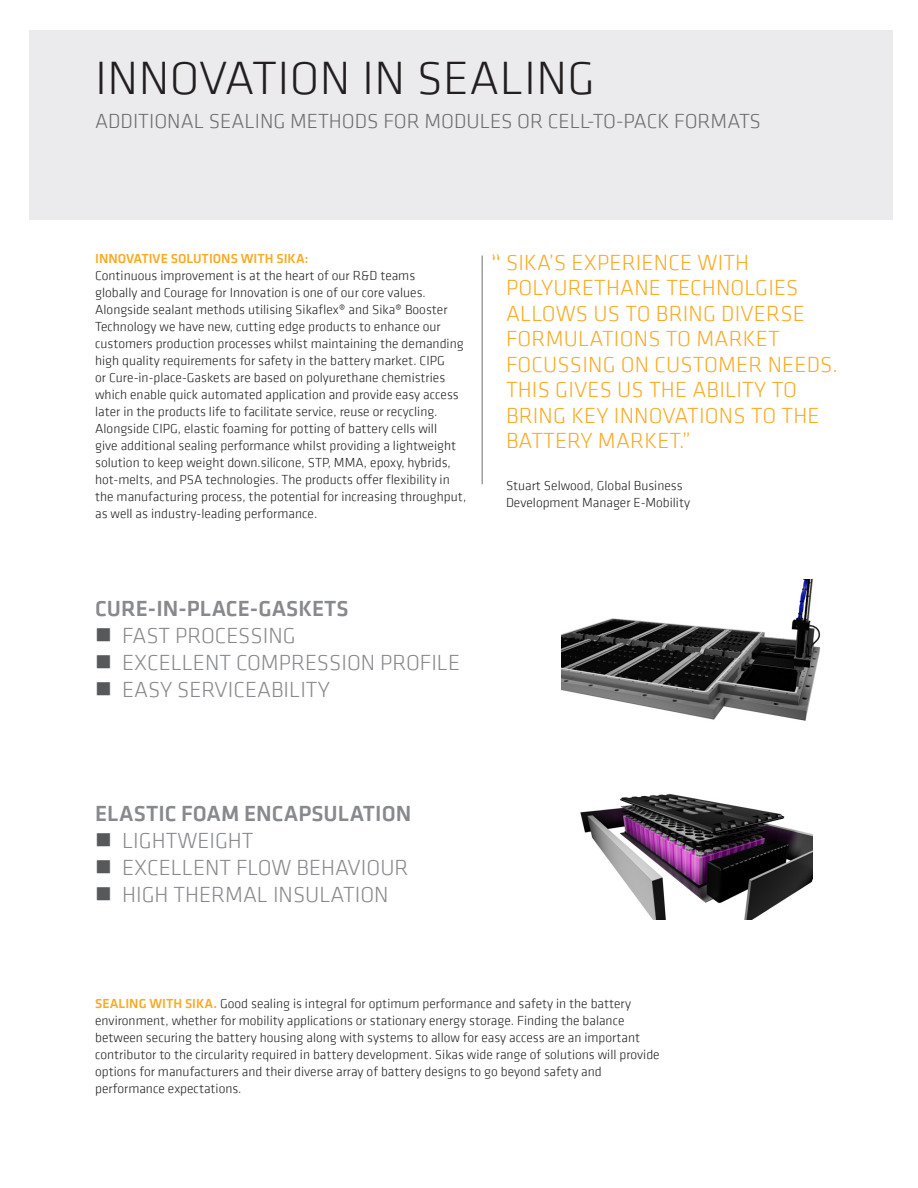
<style>
.page{position:relative;width:918px;height:1188px;background:#fff}
.page>*{position:absolute;margin:0;border:0;box-sizing:border-box;transform-origin:0 0}
.t1{font:300 48px "Klavika Web Basic";letter-spacing:.01em;color:#231f20}
.t2{font:300 22.5px "Klavika Web Basic";letter-spacing:.01em;color:#faab24}
.t3{font:300 22.5px "Klavika Web Basic";color:#87898c}
.t4{font:500 22.5px "Klavika Web Basic";color:#87898c}
.SI_Klavica_Subline{font:300 21px "Klavika Web Basic";color:#6c6d70}
.t5{font:300 13.5px/17px "Klavika Web Basic";color:#231f20}
.t6{font:500 13.5px "Klavika Web Basic";color:#faab24}
.s1{font-weight:500;color:#faab24}
</style>
<div class="page">
<div style="left:30px;top:30px;width:863px;height:189px;background:#e6e7e9"></div>
<img style="left:561px;top:579px;width:260px;height:142px">
<img style="left:581px;top:794px;width:231px;height:125px">
<hr style="left:482px;top:256px;width:1px;height:228px;background:#6c6d70">
<p class="t1" style="left:95px;top:49px;width:501px">INNOVATION IN SEALING</p>
<p class="SI_Klavica_Subline" style="left:95px;top:108px;width:667px">ADDITIONAL SEALING METHODS FOR MODULES OR CELL-TO-PACK FORMATS</p>
<p class="t6" style="left:95px;top:250px;width:215px">INNOVATIVE SOLUTIONS WITH SIKA:</p>
<p class="t5" style="left:95px;top:267px;width:322px">Continuous improvement is at the heart of our R&amp;D teams</p>
<p class="t5" style="left:95px;top:284px;width:332px">globally and Courage for Innovation is one of our core values.</p>
<p class="t5" style="left:95px;top:301px;width:354px">Alongside sealant methods utilising Sikaflex® and Sika® Booster</p>
<p class="t5" style="left:95px;top:318px;width:347px">Technology we have new, cutting edge products to enhance our</p>
<p class="t5" style="left:95px;top:335px;width:373px">customers production processes whilst maintaining the demanding high quality requirements for safety in the battery market. CIPG<br>or Cure-in-place-Gaskets are based on polyurethane chemistries which enable quick automated application and provide easy access later in the products life to facilitate service, reuse or recycling.<br>Alongside CIPG, elastic foaming for potting of battery cells will<br>give additional sealing performance whilst providing a lightweight solution to keep weight down.silicone, STP, MMA, epoxy, hybrids, hot-melts, and PSA technologies. The products offer flexibility in the manufacturing process, the potential for increasing throughput, as well as industry-leading performance.</p>
<p class="t4" style="left:95px;top:594px;width:255px">CURE-IN-PLACE-GASKETS</p>
<p class="t3" style="left:122px;top:622px;width:175px">FAST PROCESSING</p>
<p class="t3" style="left:122px;top:649px;width:340px">EXCELLENT COMPRESSION PROFILE</p>
<p class="t3" style="left:122px;top:676px;width:209px">EASY SERVICEABILITY</p>
<p class="t2" style="left:506px;top:249px;width:245px">SIKA’S EXPERIENCE WITH</p>
<p class="t2" style="left:506px;top:274px;width:294px">POLYURETHANE TECHNOLGIES</p>
<p class="t2" style="left:506px;top:300px;width:300px">ALLOWS US TO BRING DIVERSE</p>
<p class="t2" style="left:506px;top:325px;width:275px">FORMULATIONS TO MARKET</p>
<p class="t2" style="left:506px;top:351px;width:333px">FOCUSSING ON CUSTOMER NEEDS.</p>
<p class="t2" style="left:506px;top:376px;width:292px">THIS GIVES US THE ABILITY TO</p>
<p class="t2" style="left:506px;top:402px;width:315px">BRING KEY INNOVATIONS TO THE</p>
<p class="t2" style="left:506px;top:427px;width:187px">BATTERY MARKET.”</p>
<p class="t5" style="left:506px;top:477px;width:178px">Stuart Selwood, Global Business</p>
<p class="t5" style="left:506px;top:494px;width:186px">Development Manager E-Mobility</p>
<p class="t4" style="left:95px;top:799px;width:318px">ELASTIC FOAM ENCAPSULATION</p>
<p class="t3" style="left:122px;top:827px;width:133px">LIGHTWEIGHT</p>
<p class="t3" style="left:122px;top:854px;width:288px">EXCELLENT FLOW BEHAVIOUR</p>
<p class="t3" style="left:122px;top:881px;width:268px">HIGH THERMAL INSULATION</p>
<p class="t5" style="left:95px;top:995px;width:537px"><span class="s1">SEALING WITH SIKA.</span> Good sealing is integral for optimum performance and safety in the battery</p>
<p class="t5" style="left:95px;top:1012px;width:531px">environment, whether for mobility applications or stationary energy storage. Finding the balance</p>
<p class="t5" style="left:95px;top:1029px;width:546px">between securing the battery housing along with systems to allow for easy access are an important</p>
<p class="t5" style="left:95px;top:1046px;width:566px">contributor to the circularity required in battery development. Sikas wide range of solutions will provide</p>
<p class="t5" style="left:95px;top:1063px;width:508px">options for manufacturers and their diverse array of battery designs to go beyond safety and</p>
<p class="t5" style="left:95px;top:1080px;width:148px">performance expectations.</p>
</div>
